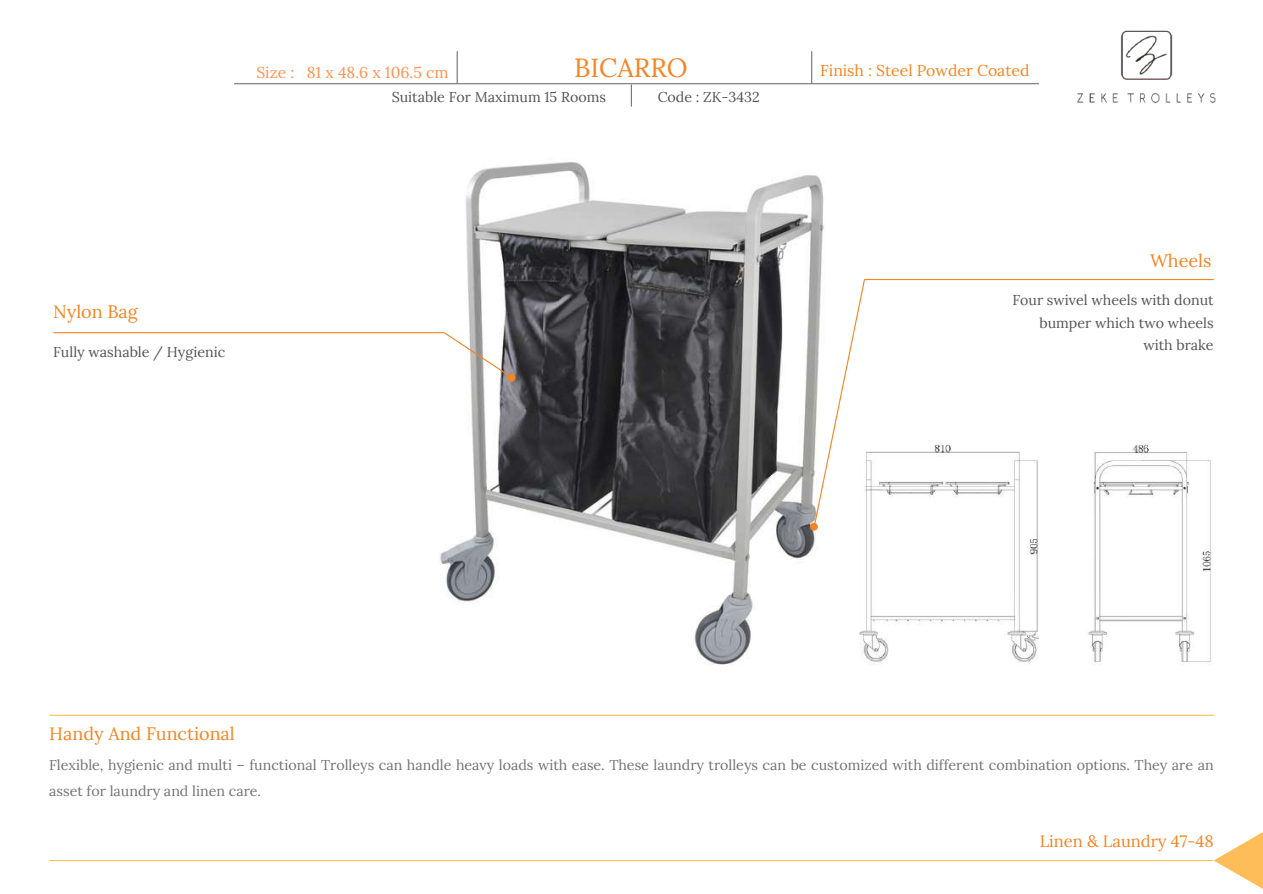
<style>
.page{position:relative;width:1263px;height:894px;background:#fff}
.page>*{position:absolute;margin:0;border:0;box-sizing:border-box;transform-origin:0 0}
.t1{font:26.25px "Lora";color:#f58423}
.t2{font:18px "Lora";color:#f58423}
.t3{font:16.5px "Lora";color:#f58423}
.t4{font:15.75px "Lora";color:#f58423}
.t5{font:15.75px "Lora";color:#ff914d}
.t6{font:14.25px/25.8px "Lora";color:#737373}
.t7{font:14.25px/22.5px "Lora";color:#545454;text-align:right}
</style>
<div class="page">
<img style="left:426px;top:162px;width:398px;height:503px">
<hr style="left:54px;top:332px;width:390px;height:1px;background:#f58423">
<div style="left:508px;top:373px;width:8px;height:8px;background:#f58423;border-radius:50%"></div>
<hr style="left:865px;top:279px;width:348px;height:1px;background:#f58423">
<svg style="left:813px;top:278px;width:53px;height:249px"></svg>
<div style="left:810px;top:522px;width:8px;height:8px;background:#f58423;border-radius:50%"></div>
<hr style="left:50px;top:859px;width:1163px;height:1px;background:#ffbd59">
<hr style="left:50px;top:714px;width:1163px;height:1px;background:#ffbd59">
<svg style="left:443px;top:331px;width:69px;height:47px"></svg>
<img style="left:849px;top:440px;width:363px;height:225px">
<svg style="left:1214px;top:832px;width:49px;height:57px"></svg>
<img style="left:1077px;top:30px;width:139px;height:74px">
<hr style="left:457px;top:51px;width:1px;height:32px;background:#737373">
<hr style="left:811px;top:51px;width:1px;height:32px;background:#737373">
<svg style="left:631px;top:85px;width:1px;height:21px"></svg>
<hr style="left:234px;top:83px;width:805px;height:1px;background:#737373">
<h1 class="t1" style="left:574px;top:50px;width:115px">BICARRO</h1>
<p class="t7" style="left:658px;top:86px;width:104px">Code : ZK-3432</p>
<p class="t5" style="left:256px;top:62px;width:194px">Size : 81 x 48.6 x 106.5 cm</p>
<p class="t4" style="left:820px;top:60px;width:211px">Finish : Steel Powder Coated</p>
<p class="t7" style="left:392px;top:86px;width:216px">Suitable For Maximum 15 Rooms</p>
<p class="t2" style="left:53px;top:300px;width:86px">Nylon Bag</p>
<p class="t7" style="left:53px;top:340px;width:174px">Fully washable / Hygienic</p>
<p class="t2" style="left:1150px;top:249px;width:63px">Wheels</p>
<p class="t7" style="left:1012px;top:289px;width:203px">Four swivel wheels with donut bumper which two wheels with brake</p>
<p class="t2" style="left:49px;top:721px;width:187px">Handy And Functional</p>
<p class="t6" style="left:49px;top:751px;width:1166px">Flexible, hygienic and multi – functional Trolleys can handle heavy loads with ease. These laundry trolleys can be customized with different combination options. They are an asset for laundry and linen care.</p>
<p class="t3" style="left:1040px;top:830px;width:175px">Linen &amp; Laundry 47-48</p>
</div>
